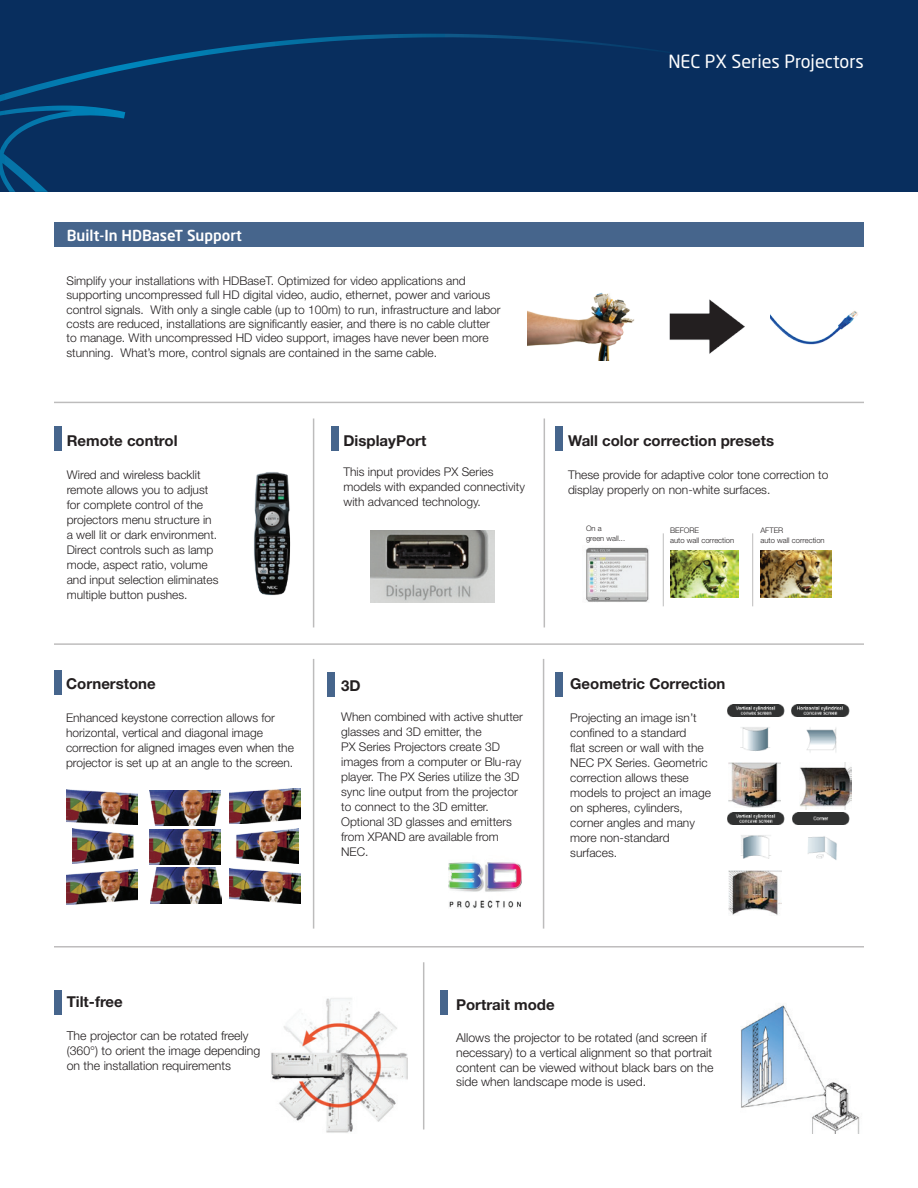
<style>
.page{position:relative;width:918px;height:1188px;background:#fff}
.page>*{position:absolute;margin:0;border:0;box-sizing:border-box;transform-origin:0 0}
.t1{font:18px "Neo Sans Std";color:#fff}
.t2{font:700 15px "Helvetica Neue LT Std";color:#231f20}
.t3{font:500 15px "Neo Sans Std";color:#fff}
.t4{font:300 12.3px/14.7px "Helvetica Neue LT Std";color:#231f20}
.t5{font:300 12px/15px "Helvetica Neue LT Std";color:#231f20}
.t6{font:300 7.65px/9.6px "Helvetica Neue LT Std";color:#231f20}
.t7{font:300 7.5px/9.4px "Helvetica Neue LT Std";color:#231f20}
</style>
<div class="page">
<div style="left:54px;top:222px;width:810px;height:24px;background:#46658c"></div>
<div style="left:0;top:1px;width:918px;height:191px;background:#082e5e"></div>
<svg style="left:0;top:34px;width:658px;height:158px"></svg>
<img style="left:448px;top:862px;width:74px;height:46px">
<img style="left:741px;top:1005px;width:119px;height:128px">
<img style="left:771px;top:310px;width:87px;height:35px">
<img style="left:669px;top:299px;width:76px;height:55px">
<img style="left:528px;top:292px;width:107px;height:69px">
<hr style="left:54px;top:402px;width:810px;height:1px;background:#231f20">
<hr style="left:54px;top:643px;width:810px;height:2px;background:#231f20">
<hr style="left:313px;top:418px;width:1px;height:209px;background:#231f20">
<hr style="left:313px;top:659px;width:1px;height:270px;background:#231f20">
<hr style="left:543px;top:659px;width:1px;height:270px;background:#231f20">
<img style="left:230px;top:789px;width:70px;height:35px">
<img style="left:150px;top:830px;width:71px;height:35px">
<img style="left:67px;top:870px;width:70px;height:35px">
<img style="left:67px;top:790px;width:70px;height:35px">
<img style="left:151px;top:868px;width:71px;height:35px">
<img style="left:236px;top:828px;width:62px;height:35px">
<img style="left:72px;top:828px;width:62px;height:35px">
<img style="left:150px;top:790px;width:71px;height:36px">
<img style="left:230px;top:869px;width:70px;height:35px">
<img style="left:729px;top:763px;width:52px;height:44px">
<img style="left:727px;top:704px;width:58px;height:12px">
<img style="left:740px;top:727px;width:30px;height:24px">
<img style="left:800px;top:763px;width:51px;height:46px">
<img style="left:791px;top:704px;width:59px;height:13px">
<img style="left:806px;top:727px;width:31px;height:25px">
<img style="left:729px;top:870px;width:53px;height:45px">
<img style="left:727px;top:812px;width:58px;height:12px">
<img style="left:741px;top:835px;width:30px;height:24px">
<img style="left:792px;top:812px;width:58px;height:12px">
<img style="left:807px;top:836px;width:30px;height:24px">
<img style="left:586px;top:547px;width:63px;height:55px">
<img style="left:671px;top:550px;width:68px;height:48px">
<img style="left:761px;top:550px;width:71px;height:48px">
<hr style="left:663px;top:533px;width:1px;height:73px;background:#231f20">
<hr style="left:752px;top:533px;width:1px;height:73px;background:#231f20">
<hr style="left:544px;top:418px;width:1px;height:209px;background:#231f20">
<hr style="left:54px;top:946px;width:810px;height:2px;background:#231f20">
<div style="left:54px;top:670px;width:7px;height:24px;background:#46658c"></div>
<div style="left:54px;top:427px;width:7px;height:24px;background:#46658c"></div>
<div style="left:331px;top:427px;width:7px;height:24px;background:#46658c"></div>
<div style="left:555px;top:427px;width:7px;height:24px;background:#46658c"></div>
<div style="left:54px;top:991px;width:7px;height:24px;background:#46658c"></div>
<div style="left:441px;top:991px;width:7px;height:24px;background:#46658c"></div>
<div style="left:328px;top:672px;width:7px;height:24px;background:#46658c"></div>
<div style="left:555px;top:672px;width:7px;height:24px;background:#46658c"></div>
<hr style="left:423px;top:962px;width:1px;height:168px;background:#231f20">
<img style="left:254px;top:472px;width:37px;height:123px">
<img style="left:371px;top:530px;width:124px;height:72px">
<img style="left:271px;top:998px;width:136px;height:135px">
<h1 class="t1" style="left:668px;top:50px;width:197px">NEC PX Series Projectors</h1>
<p class="t3" style="left:67px;top:226px;width:177px">Built-In HDBaseT Support</p>
<p class="t5" style="left:67px;top:273px;width:436px;line-height:14.4px">Simplify your installations with HDBaseT. Optimized for video applications and supporting uncompressed full HD digital video, audio, ethernet, power and various control signals. With only a single cable (up to 100m) to run, infrastructure and labor costs are reduced, installations are significantly easier, and there is no cable clutter to manage. With uncompressed HD video support, images have never been more stunning. What’s more, control signals are contained in the same cable.</p>
<p class="t2" style="left:67px;top:431px;width:112px">Remote control</p>
<p class="t5" style="left:67px;top:467px;width:153px">Wired and wireless backlit remote allows you to adjust for complete control of the projectors menu structure in a well lit or dark environment.<br>Direct controls such as lamp mode, aspect ratio, volume and input selection eliminates multiple button pushes.</p>
<p class="t2" style="left:66px;top:675px;width:91px">Cornerstone</p>
<p class="t5" style="left:66px;top:710px;width:229px">Enhanced keystone correction allows for horizontal, vertical and diagonal image correction for aligned images even when the projector is set up at an angle to the screen.</p>
<p class="t2" style="left:344px;top:431px;width:84px">DisplayPort</p>
<p class="t5" style="left:344px;top:464px;width:183px">This input provides PX Series models with expanded connectivity with advanced technology.</p>
<p class="t2" style="left:341px;top:677px;width:21px">3D</p>
<p class="t5" style="left:341px;top:709px;width:183px">When combined with active shutter glasses and 3D emitter, the<br>PX Series Projectors create 3D images from a computer or Blu-ray player. The PX Series utilize the 3D sync line output from the projector to connect to the 3D emitter.<br>Optional 3D glasses and emitters from XPAND are available from<br>NEC.</p>
<p class="t2" style="left:568px;top:431px;width:208px">Wall color correction presets</p>
<p class="t5" style="left:568px;top:467px;width:262px">These provide for adaptive color tone correction to display properly on non-white surfaces.</p>
<p class="t7" style="left:586px;top:524px;width:41px">On a<br>green wall...</p>
<p class="t6" style="left:670px;top:526px;width:66px">BEFORE<br>auto wall correction</p>
<p class="t6" style="left:760px;top:526px;width:66px">AFTER<br>auto wall correction</p>
<p class="t2" style="left:570px;top:675px;width:157px">Geometric Correction</p>
<p class="t5" style="left:570px;top:710px;width:142px">Projecting an image isn’t confined to a standard<br>flat screen or wall with the<br>NEC PX Series. Geometric correction allows these models to project an image on spheres, cylinders, corner angles and many more non-standard surfaces.</p>
<p class="t2" style="left:67px;top:993px;width:58px">Tilt-free</p>
<p class="t4" style="left:67px;top:1028px;width:195px">The projector can be rotated freely (360°) to orient the image depending on the installation requirements</p>
<p class="t2" style="left:456px;top:995px;width:100px">Portrait mode</p>
<p class="t4" style="left:456px;top:1030px;width:259px">Allows the projector to be rotated (and screen if necessary) to a vertical alignment so that portrait content can be viewed without black bars on the side when landscape mode is used.</p>
</div>
